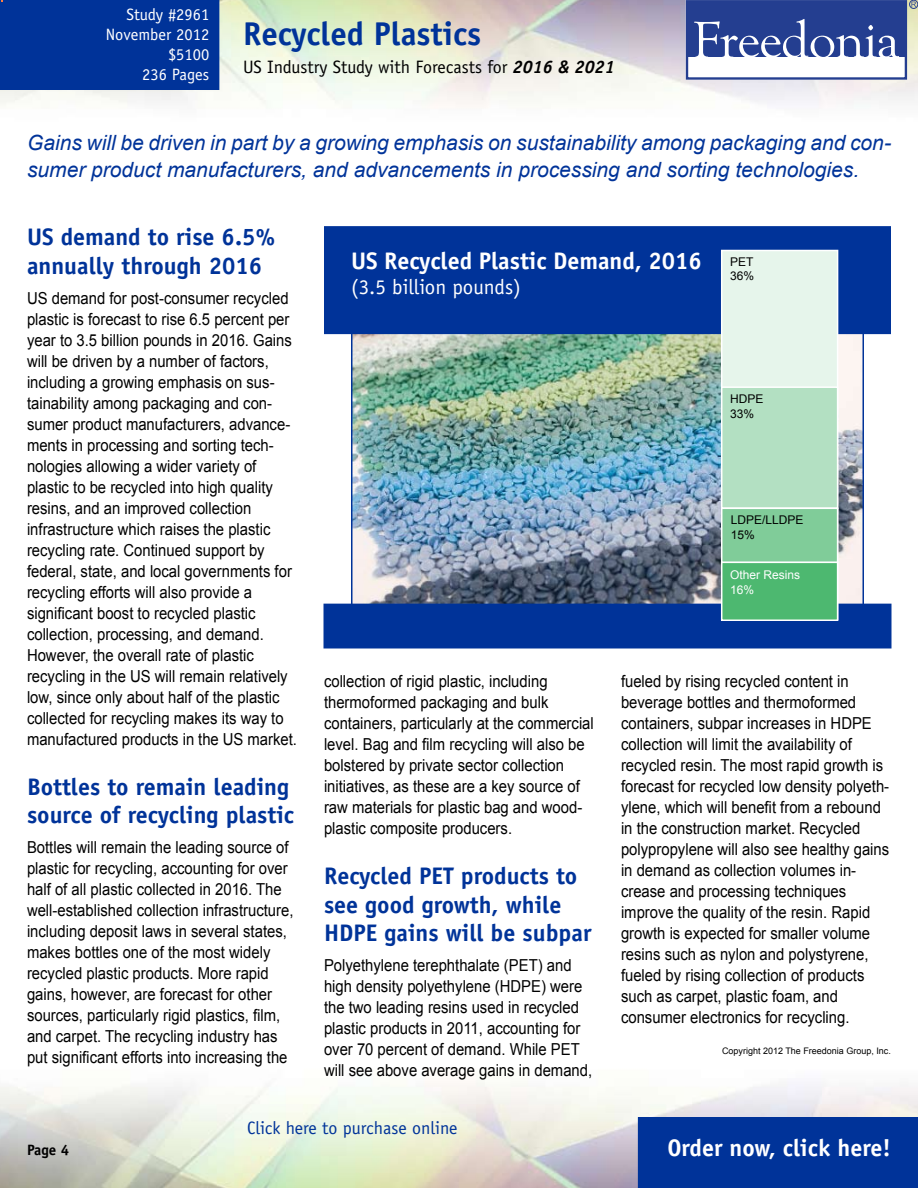
<style>
.page{position:relative;width:918px;height:1188px;background:#fff}
.page>*{position:absolute;margin:0;border:0;box-sizing:border-box;transform-origin:0 0}
.t1{font:700 33px "Officina Sans";color:#039}
.t2{font:700 24px/28.8px "Officina Sans";color:#039}
.t3{font:700 24px "Officina Sans";color:#fff}
.t4{font:italic 21px/27px "Arial";color:#039}
.t5{font:21px "Officina Sans";color:#fff}
.t6{font:18px "Officina Sans";color:#000}
.t7{font:18px "Officina Sans";color:#039}
.t8{font:16.5px/21px "Arial";color:#000;scale:.9 1}
.t9{font:16.5px/19.8px "Officina Sans";color:#fff;text-align:right}
.t10{font:700 15px "Officina Sans";color:#000}
.t11{font:12px/14.2px "Arial";color:#000}
.t12{font:12px/14.2px "Arial";color:#fff}
.t13{font:9px "Arial";color:#000}
.s1{font-weight:700;font-style:italic}
</style>
<div class="page">
<div style="left:638px;top:1117px;width:280px;height:71px;background:#039"></div>
<div style="left:686px;top:0;width:221px;height:80px;border:2px solid #243e90"></div>
<div style="left:687px;top:1px;width:218px;height:56px;background:#243e90"></div>
<svg style="left:694px;top:19px;width:205px;height:38px"></svg>
<div style="left:909px;top:0;width:9px;height:9px;border:1px solid #243e90;border-radius:50%"></div>
<svg style="left:911px;top:2px;width:5px;height:5px"></svg>
<img style="left:354px;top:334px;width:507px;height:270px">
<div style="left:325px;top:227px;width:565px;height:106px;background:#039"></div>
<div style="left:324px;top:226px;width:567px;height:108px;border:2px solid #039"></div>
<div style="left:0;top:0;width:219px;height:90px;background:#039"></div>
<div style="left:324px;top:604px;width:567px;height:44px;background:#039"></div>
<div style="left:722px;top:250px;width:116px;height:369px;background:#e6f5eb"></div>
<div style="left:721px;top:250px;width:117px;height:370px;border:2px solid #fff"></div>
<div style="left:722px;top:387px;width:116px;height:121px;background:#b3e0c2"></div>
<div style="left:721px;top:386px;width:117px;height:123px;border:2px solid #fff"></div>
<div style="left:722px;top:508px;width:116px;height:54px;background:#80cc99"></div>
<div style="left:721px;top:508px;width:117px;height:55px;border:2px solid #fff"></div>
<div style="left:722px;top:562px;width:116px;height:58px;background:#4db870"></div>
<div style="left:721px;top:562px;width:117px;height:59px;border:2px solid #fff"></div>
<p class="t9" style="left:106px;top:5px;width:105px">Study #2961<br>November 2012 $5100<br>236 Pages</p>
<h1 class="t1" style="left:243px;top:13px;width:240px">Recycled Plastics</h1>
<p class="t6" style="left:243px;top:57px;width:373px">US Industry Study with Forecasts for <span class="s1">2016 &amp; 2021</span></p>
<p class="t4" style="left:27px;top:130px;width:866px">Gains will be driven in part by a growing emphasis on sustainability among packaging and con&shy;sumer product manufacturers, and advancements in processing and sorting technologies.</p>
<h2 class="t2" style="left:27px;top:222px;width:250px">US demand to rise 6.5% annually through 2016</h2>
<p class="t8" style="left:27px;top:288px;width:301px">US demand for post-consumer recycled plastic is forecast to rise 6.5 percent per year to 3.5 billion pounds in 2016. Gains will be driven by a number of factors, including a growing emphasis on sus&shy;tainability among packaging and con&shy;sumer product manufacturers, advance&shy;ments in processing and sorting tech&shy;nologies allowing a wider variety of plastic to be recycled into high quality resins, and an improved collection infrastructure which raises the plastic recycling rate. Continued support by federal, state, and local governments for recycling efforts will also provide a significant boost to recycled plastic collection, processing, and demand.<br>However, the overall rate of plastic recycling in the US will remain relatively low, since only about half of the plastic collected for recycling makes its way to manufactured products in the US market.</p>
<h2 class="t2" style="left:27px;top:772px;width:269px">Bottles to remain leading source of recycling plastic</h2>
<p class="t8" style="left:27px;top:837px;width:298px">Bottles will remain the leading source of plastic for recycling, accounting for over half of all plastic collected in 2016. The well-established collection infrastructure, including deposit laws in several states, makes bottles one of the most widely recycled plastic products. More rapid gains, however, are forecast for other sources, particularly rigid plastics, film, and carpet. The recycling industry has put significant efforts into increasing the</p>
<h2 class="t3" style="left:351px;top:245px;width:352px">US Recycled Plastic Demand, 2016</h2>
<p class="t5" style="left:351px;top:274px;width:171px">(3.5 billion pounds)</p>
<p class="t11" style="left:730px;top:254px;width:26px">PET<br>36%</p>
<p class="t11" style="left:730px;top:392px;width:35px">HDPE<br>33%</p>
<p class="t11" style="left:731px;top:513px;width:74px">LDPE/LLDPE<br>15%</p>
<p class="t12" style="left:730px;top:568px;width:72px">Other Resins<br>16%</p>
<p class="t8" style="left:324px;top:671px;width:301px">collection of rigid plastic, including thermoformed packaging and bulk containers, particularly at the commercial level. Bag and film recycling will also be bolstered by private sector collection initiatives, as these are a key source of raw materials for plastic bag and wood&shy;plastic composite producers.</p>
<h2 class="t2" style="left:324px;top:861px;width:269px">Recycled PET products to see good growth, while<br>HDPE gains will be subpar</h2>
<p class="t8" style="left:324px;top:955px;width:300px">Polyethylene terephthalate (PET) and high density polyethylene (HDPE) were the two leading resins used in recycled plastic products in 2011, accounting for over 70 percent of demand. While PET will see above average gains in demand,</p>
<p class="t8" style="left:621px;top:671px;width:300px">fueled by rising recycled content in beverage bottles and thermoformed containers, subpar increases in HDPE collection will limit the availability of recycled resin. The most rapid growth is forecast for recycled low density polyeth&shy;ylene, which will benefit from a rebound in the construction market. Recycled polypropylene will also see healthy gains in demand as collection volumes in&shy;crease and processing techniques improve the quality of the resin. Rapid growth is expected for smaller volume resins such as nylon and polystyrene, fueled by rising collection of products such as carpet, plastic foam, and consumer electronics for recycling.</p>
<p class="t13" style="left:722px;top:1044px;width:170px">Copyright 2012 The Freedonia Group, Inc.</p>
<p class="t7" style="left:247px;top:1117px;width:212px">Click here to purchase online</p>
<p class="t10" style="left:27px;top:1140px;width:31px">Page</p>
<h2 class="t3" style="left:667px;top:1133px;width:225px">Order now, click here!</h2>
</div>
